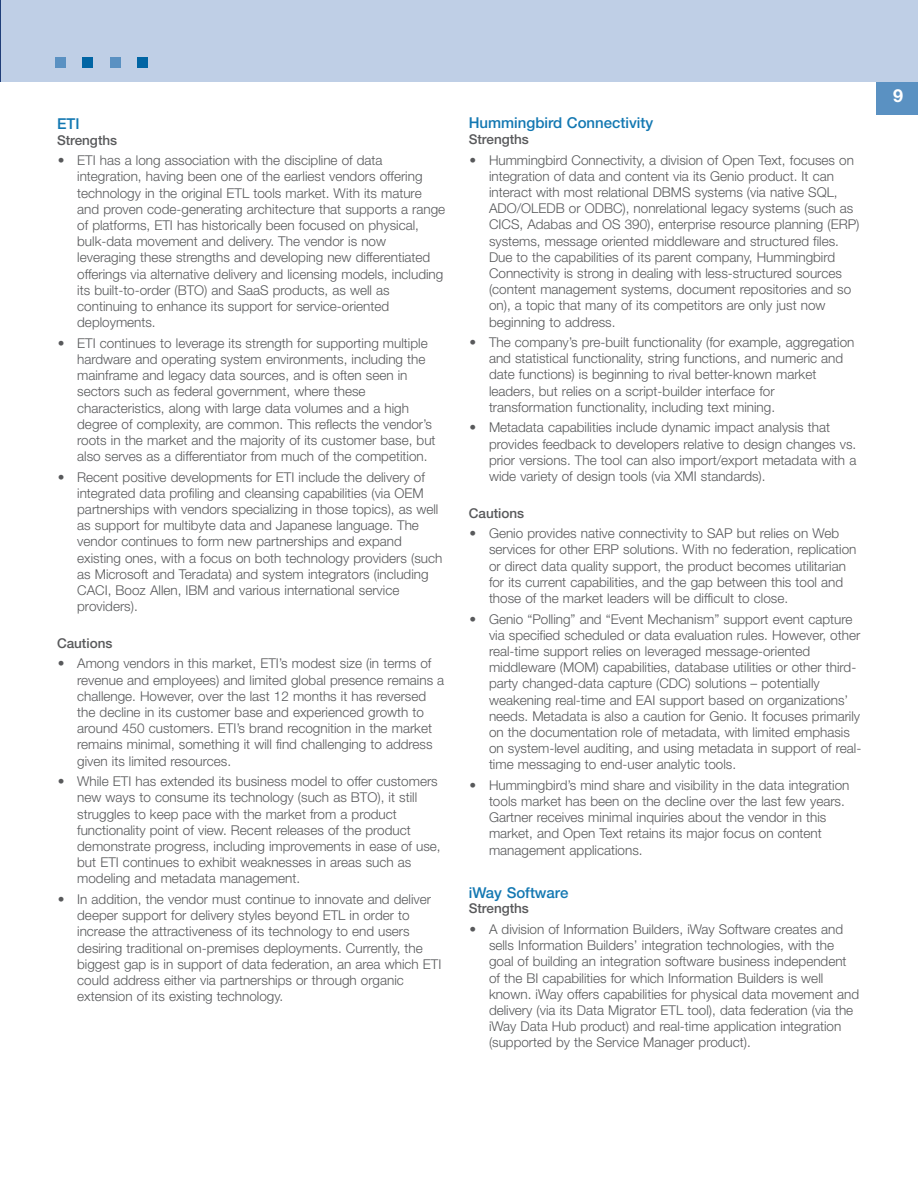
<style>
.page{position:relative;width:918px;height:1188px;background:#fff}
.page>*{position:absolute;margin:0;border:0;box-sizing:border-box;transform-origin:0 0}
.t1{font:700 18px "Helvetica Neue CE";color:#fff}
.t2{font:500 15px "Helvetica Neue";color:#1378b2}
.t3{font:300 13.5px/16.2px "Helvetica Neue";color:#58595b}
.t4{font:500 13.5px "Helvetica Neue";color:#58595b}
</style>
<div class="page">
<div style="left:876px;top:79px;width:42px;height:36px;background:#5a91c2"></div>
<div style="left:0;top:0;width:918px;height:81px;background:#bfcfe6"></div>
<div style="left:55px;top:57px;width:10px;height:11px;background:#5a91c2"></div>
<div style="left:83px;top:57px;width:10px;height:11px;background:#0065a4"></div>
<div style="left:110px;top:57px;width:10px;height:10px;background:#5a91c2"></div>
<div style="left:138px;top:57px;width:10px;height:10px;background:#0065a4"></div>
<img style="left:0;top:0;width:1px;height:81px">
<p class="t2" style="left:57px;top:118px;width:24px">ETI</p>
<p class="t4" style="left:57px;top:135px;width:62px">Strengths</p>
<p class="t3" style="left:77px;top:154px;width:369px;text-indent:-20px">• ETI has a long association with the discipline of data integration, having been one of the earliest vendors offering technology in the original ETL tools market. With its mature and proven code-generating architecture that supports a range of platforms, ETI has historically been focused on physical, bulk-data movement and delivery. The vendor is now leveraging these strengths and developing new differentiated offerings via alternative delivery and licensing models, including its built-to-order (BTO) and SaaS products, as well as continuing to enhance its support for service-oriented deployments.</p>
<p class="t3" style="left:77px;top:336px;width:360px;text-indent:-20px">• ETI continues to leverage its strength for supporting multiple hardware and operating system environments, including the mainframe and legacy data sources, and is often seen in sectors such as federal government, where these characteristics, along with large data volumes and a high degree of complexity, are common. This reflects the vendor’s roots in the market and the majority of its customer base, but also serves as a differentiator from much of the competition.</p>
<p class="t3" style="left:77px;top:470px;width:367px;text-indent:-20px">• Recent positive developments for ETI include the delivery of integrated data profiling and cleansing capabilities (via OEM partnerships with vendors specializing in those topics), as well as support for multibyte data and Japanese language. The vendor continues to form new partnerships and expand existing ones, with a focus on both technology providers (such as Microsoft and Teradata) and system integrators (including CACI, Booz Allen, IBM and various international service providers).</p>
<p class="t4" style="left:57px;top:638px;width:57px">Cautions</p>
<p class="t3" style="left:77px;top:657px;width:369px;text-indent:-20px">• Among vendors in this market, ETI’s modest size (in terms of revenue and employees) and limited global presence remains a challenge. However, over the last 12 months it has reversed the decline in its customer base and experienced growth to around 450 customers. ETI’s brand recognition in the market remains minimal, something it will find challenging to address given its limited resources.</p>
<p class="t3" style="left:77px;top:775px;width:365px;text-indent:-20px">• While ETI has extended its business model to offer customers new ways to consume its technology (such as BTO), it still struggles to keep pace with the market from a product functionality point of view. Recent releases of the product demonstrate progress, including improvements in ease of use, but ETI continues to exhibit weaknesses in areas such as modeling and metadata management.</p>
<p class="t3" style="left:77px;top:892px;width:366px;text-indent:-20px">• In addition, the vendor must continue to innovate and deliver deeper support for delivery styles beyond ETL in order to increase the attractiveness of its technology to end users desiring traditional on-premises deployments. Currently, the biggest gap is in support of data federation, an area which ETI could address either via partnerships or through organic extension of its existing technology.</p>
<p class="t2" style="left:469px;top:118px;width:186px">Hummingbird Connectivity</p>
<p class="t4" style="left:469px;top:134px;width:62px">Strengths</p>
<p class="t3" style="left:489px;top:153px;width:372px;text-indent:-20px">• Hummingbird Connectivity, a division of Open Text, focuses on integration of data and content via its Genio product. It can interact with most relational DBMS systems (via native SQL, ADO/OLEDB or ODBC), nonrelational legacy systems (such as CICS, Adabas and OS 390), enterprise resource planning (ERP) systems, message oriented middleware and structured files.<br>Due to the capabilities of its parent company, Hummingbird Connectivity is strong in dealing with less-structured sources (content management systems, document repositories and so on), a topic that many of its competitors are only just now beginning to address.</p>
<p class="t3" style="left:489px;top:335px;width:367px;text-indent:-20px">• The company’s pre-built functionality (for example, aggregation and statistical functionality, string functions, and numeric and date functions) is beginning to rival better-known market leaders, but relies on a script-builder interface for transformation functionality, including text mining.</p>
<p class="t3" style="left:489px;top:421px;width:369px;text-indent:-20px">• Metadata capabilities include dynamic impact analysis that provides feedback to developers relative to design changes vs. prior versions. The tool can also import/export metadata with a wide variety of design tools (via XMI standards).</p>
<p class="t4" style="left:469px;top:508px;width:57px">Cautions</p>
<p class="t3" style="left:489px;top:527px;width:369px;text-indent:-20px">• Genio provides native connectivity to SAP but relies on Web services for other ERP solutions. With no federation, replication or direct data quality support, the product becomes utilitarian for its current capabilities, and the gap between this tool and those of the market leaders will be difficult to close.</p>
<p class="t3" style="left:489px;top:612px;width:374px;text-indent:-20px">• Genio “Polling” and “Event Mechanism” support event capture via specified scheduled or data evaluation rules. However, other real-time support relies on leveraged message-oriented middleware (MOM) capabilities, database utilities or other third&shy;party changed-data capture (CDC) solutions – potentially weakening real-time and EAI support based on organizations’ needs. Metadata is also a caution for Genio. It focuses primarily on the documentation role of metadata, with limited emphasis on system-level auditing, and using metadata in support of real&shy;time messaging to end-user analytic tools.</p>
<p class="t3" style="left:489px;top:778px;width:362px;text-indent:-20px">• Hummingbird’s mind share and visibility in the data integration tools market has been on the decline over the last few years.<br>Gartner receives minimal inquiries about the vendor in this market, and Open Text retains its major focus on content management applications.</p>
<p class="t2" style="left:469px;top:887px;width:101px">iWay Software</p>
<p class="t4" style="left:469px;top:904px;width:62px">Strengths</p>
<p class="t3" style="left:489px;top:922px;width:372px;text-indent:-20px">• A division of Information Builders, iWay Software creates and sells Information Builders’ integration technologies, with the goal of building an integration software business independent of the BI capabilities for which Information Builders is well known. iWay offers capabilities for physical data movement and delivery (via its Data Migrator ETL tool), data federation (via the iWay Data Hub product) and real-time application integration (supported by the Service Manager product).</p>
<h1 class="t1" style="left:893px;top:90px;width:12px">9</h1>
</div>
